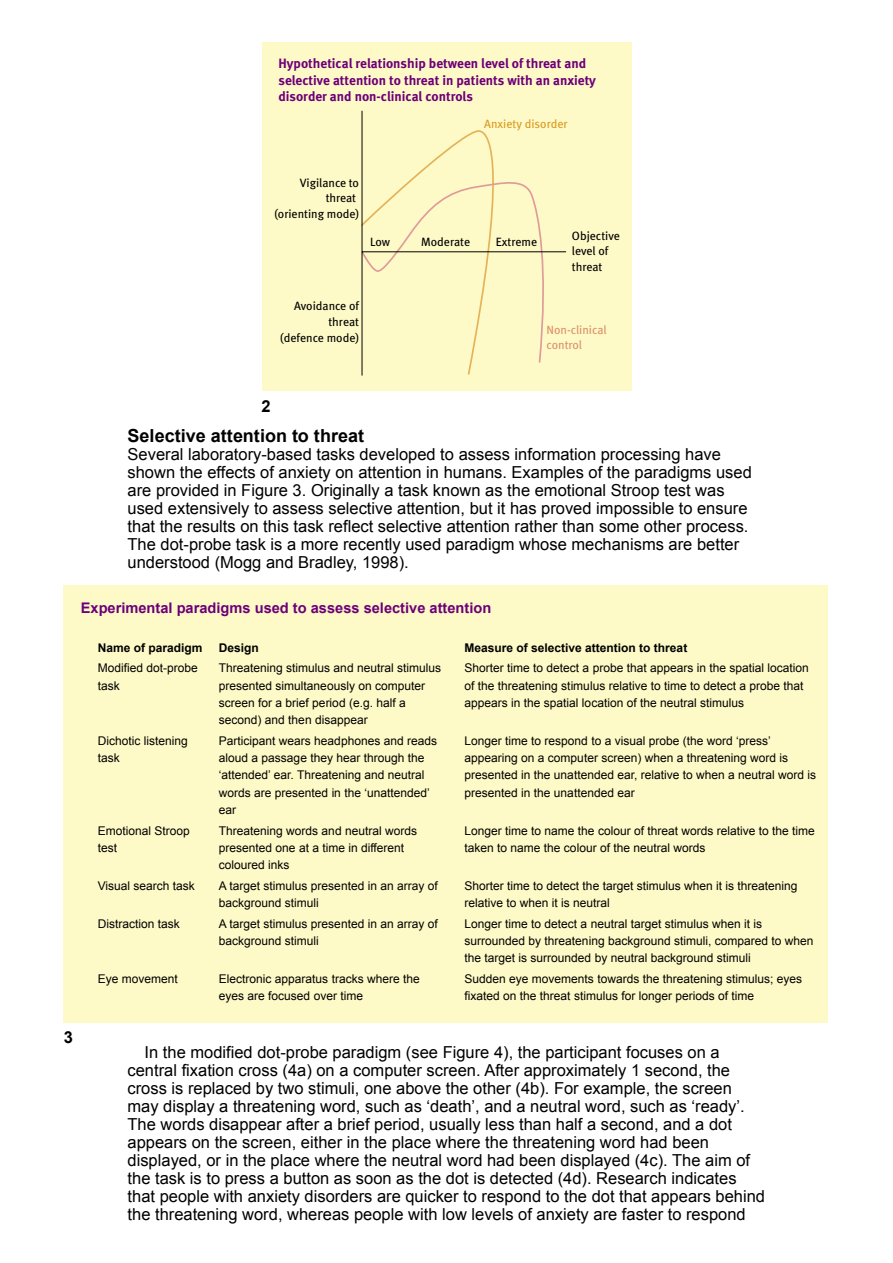
<style>
.page{position:relative;width:893px;height:1263px;background:#fff}
.page>*{position:absolute;margin:0;border:0;box-sizing:border-box;transform-origin:0 0}
.b_head{font:700 18px "Arial";color:#000}
.body{font:16.5px/18px "Arial";color:#000}
.caption_fig{font:700 16.5px "Arial";color:#000}
.refs{font:700 14.7px "Arial";color:#6d0078}
.t1{font:13.5px/16.5px "Meta Bold LF";color:#6d0078}
.table_copy{font:12px/17.2px "Arial";color:#000}
.t2{font:12px/15.8px "Meta Book LF";color:#000;text-align:right}
.table_copy-2{font:700 12px "Arial";color:#000}
.t3{font:12px/15.8px "Meta Book LF";color:#da916d}
.t4{font:12px "Meta Book LF";color:#da9a23}
</style>
<div class="page">
<div style="left:64px;top:586px;width:764px;height:437px;background:#fefac7"></div>
<div style="left:261px;top:43px;width:370px;height:348px;background:#fefac7"></div>
<svg style="left:361px;top:129px;width:187px;height:247px"></svg>
<hr style="left:362px;top:251px;width:204px;height:1px;background:#000">
<hr style="left:362px;top:111px;width:1px;height:265px;background:#000">
<p class="t1" style="left:279px;top:55px;width:319px">Hypothetical relationship between level of threat and selective attention to threat in patients with an anxiety disorder and non-clinical controls</p>
<p class="t4" style="left:484px;top:117px;width:85px">Anxiety disorder</p>
<p class="t2" style="left:274px;top:174px;width:86px">Vigilance to threat<br>(orienting mode)</p>
<p class="t2" style="left:370px;top:234px;width:21px">Low</p>
<p class="t2" style="left:421px;top:234px;width:50px">Moderate</p>
<p class="t2" style="left:496px;top:234px;width:43px">Extreme</p>
<p class="t2" style="left:572px;top:227px;width:49px;text-align:left">Objective level of threat</p>
<p class="t2" style="left:280px;top:298px;width:80px">Avoidance of threat<br>(defence mode)</p>
<p class="t3" style="left:546px;top:321px;width:62px">Non-clinical control</p>
<p class="caption_fig" style="left:261px;top:395px;width:11px">2</p>
<p class="b_head" style="left:128px;top:424px;width:238px">Selective attention to threat</p>
<p class="body" style="left:128px;top:445px;width:626px">Several laboratory-based tasks developed to assess information processing have shown the effects of anxiety on attention in humans. Examples of the paradigms used are provided in Figure 3. Originally a task known as the emotional Stroop test was used extensively to assess selective attention, but it has proved impossible to ensure that the results on this task reflect selective attention rather than some other process.<br>The dot-probe task is a more recently used paradigm whose mechanisms are better understood (Mogg and Bradley, 1998).</p>
<p class="refs" style="left:81px;top:598px;width:412px">Experimental paradigms used to assess selective attention</p>
<p class="table_copy-2" style="left:98px;top:639px;width:106px">Name of paradigm</p>
<p class="table_copy-2" style="left:219px;top:639px;width:42px">Design</p>
<p class="table_copy-2" style="left:465px;top:639px;width:224px">Measure of selective attention to threat</p>
<p class="table_copy" style="left:98px;top:660px;width:102px">Modified dot-probe task</p>
<p class="table_copy" style="left:219px;top:660px;width:224px">Threatening stimulus and neutral stimulus presented simultaneously on computer screen for a brief period (e.g. half a second) and then disappear</p>
<p class="table_copy" style="left:465px;top:660px;width:346px">Shorter time to detect a probe that appears in the spatial location of the threatening stimulus relative to time to detect a probe that appears in the spatial location of the neutral stimulus</p>
<p class="table_copy" style="left:98px;top:732px;width:92px">Dichotic listening task</p>
<p class="table_copy" style="left:219px;top:732px;width:220px">Participant wears headphones and reads aloud a passage they hear through the ‘attended’ ear. Threatening and neutral words are presented in the ‘unattended’ ear</p>
<p class="table_copy" style="left:465px;top:732px;width:353px">Longer time to respond to a visual probe (the word ‘press’ appearing on a computer screen) when a threatening word is presented in the unattended ear, relative to when a neutral word is presented in the unattended ear</p>
<p class="table_copy" style="left:98px;top:822px;width:94px">Emotional Stroop test</p>
<p class="table_copy" style="left:219px;top:822px;width:200px">Threatening words and neutral words presented one at a time in different coloured inks</p>
<p class="table_copy" style="left:465px;top:822px;width:352px">Longer time to name the colour of threat words relative to the time taken to name the colour of the neutral words</p>
<p class="table_copy" style="left:98px;top:877px;width:99px">Visual search task</p>
<p class="table_copy" style="left:219px;top:877px;width:220px">A target stimulus presented in an array of background stimuli</p>
<p class="table_copy" style="left:465px;top:877px;width:334px">Shorter time to detect the target stimulus when it is threatening relative to when it is neutral</p>
<p class="table_copy" style="left:98px;top:915px;width:84px">Distraction task</p>
<p class="table_copy" style="left:219px;top:915px;width:220px">A target stimulus presented in an array of background stimuli</p>
<p class="table_copy" style="left:465px;top:915px;width:350px">Longer time to detect a neutral target stimulus when it is surrounded by threatening background stimuli, compared to when the target is surrounded by neutral background stimuli</p>
<p class="table_copy" style="left:98px;top:970px;width:82px">Eye movement</p>
<p class="table_copy" style="left:219px;top:970px;width:202px">Electronic apparatus tracks where the eyes are focused over time</p>
<p class="table_copy" style="left:465px;top:970px;width:339px">Sudden eye movements towards the threatening stimulus; eyes fixated on the threat stimulus for longer periods of time</p>
<p class="caption_fig" style="left:64px;top:1027px;width:11px">3</p>
<p class="body" style="left:128px;top:1044px;width:639px;text-indent:17px">In the modified dot-probe paradigm (see Figure 4), the participant focuses on a central fixation cross (4a) on a computer screen. After approximately 1 second, the cross is replaced by two stimuli, one above the other (4b). For example, the screen may display a threatening word, such as ‘death’, and a neutral word, such as ‘ready’.<br>The words disappear after a brief period, usually less than half a second, and a dot appears on the screen, either in the place where the threatening word had been displayed, or in the place where the neutral word had been displayed (4c). The aim of the task is to press a button as soon as the dot is detected (4d). Research indicates that people with anxiety disorders are quicker to respond to the dot that appears behind the threatening word, whereas people with low levels of anxiety are faster to respond</p>
</div>
